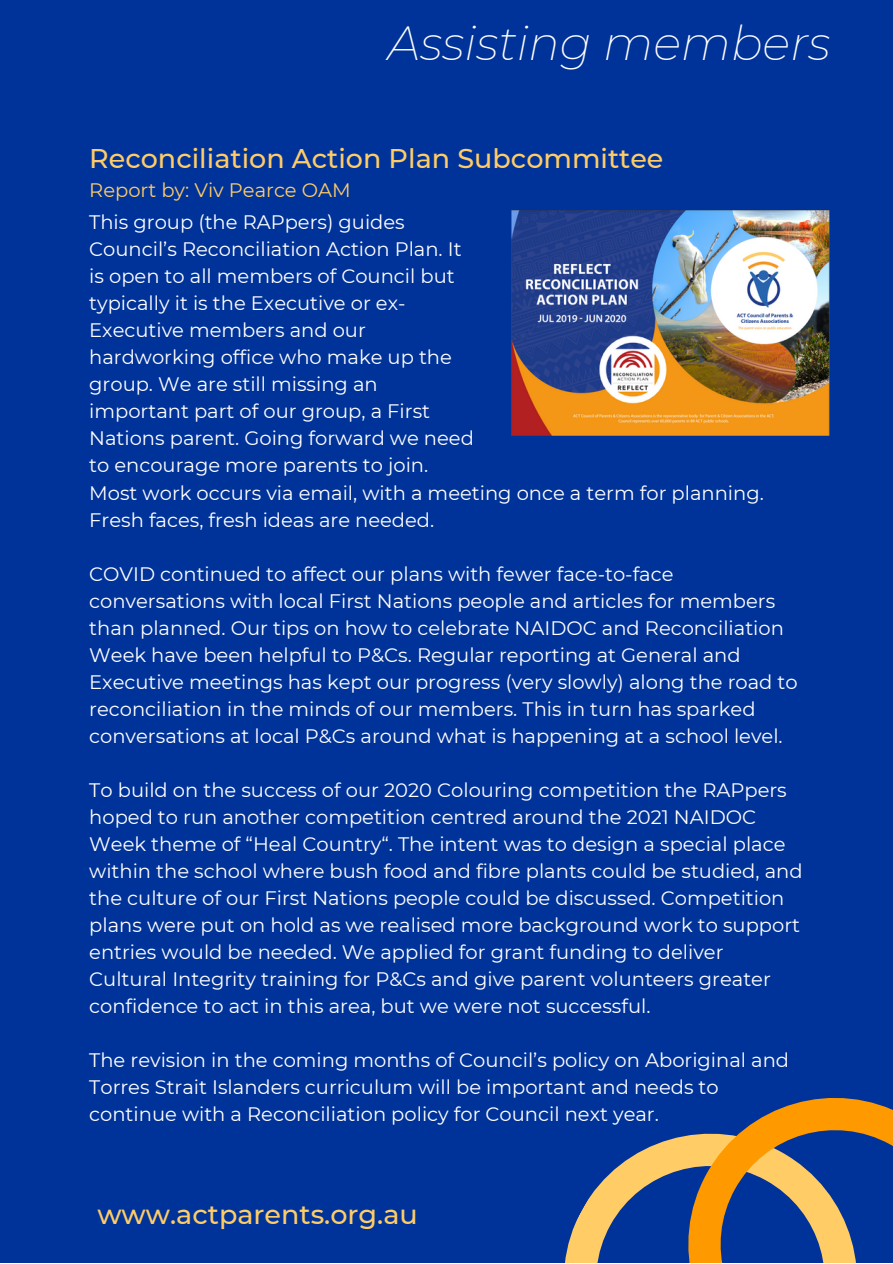
<style>
.page{position:relative;width:893px;height:1264px;background:#fff}
.page>*{position:absolute;margin:0;border:0;box-sizing:border-box;transform-origin:0 0}
.t1{font:italic 200 46.8px "Montserrat";color:#fff}
.t2{font:500 27px "Montserrat";color:#fc6}
.t3{font:19.5px/27px "Montserrat";color:#fff}
.t4{font:19.5px "Montserrat";color:#fc6}
</style>
<div class="page">
<div style="left:0;top:0;width:892px;height:1262px;background:#039"></div>
<svg style="left:565px;top:1154px;width:70px;height:108px"></svg>
<svg style="left:635px;top:1098px;width:257px;height:164px"></svg>
<img style="left:511px;top:211px;width:318px;height:224px">
<h1 class="t1" style="left:388px;top:15px;width:444px">Assisting members</h1>
<h2 class="t2" style="left:89px;top:142px;width:575px">Reconciliation Action Plan Subcommittee</h2>
<p class="t4" style="left:89px;top:178px;width:263px">Report by: Viv Pearce OAM</p>
<p class="t3" style="left:89px;top:208px;width:676px">This group (the RAPpers) guides<br>Council’s Reconciliation Action Plan. It<br>is open to all members of Council but<br>typically it is the Executive or ex-<br>Executive members and our<br>hardworking office who make up the<br>group. We are still missing an<br>important part of our group, a First<br>Nations parent. Going forward we need<br>to encourage more parents to join.<br>Most work occurs via email, with a meeting once a term for planning.<br>Fresh faces, fresh ideas are needed.</p>
<p class="t3" style="left:89px;top:560px;width:710px">COVID continued to affect our plans with fewer face-to-face conversations with local First Nations people and articles for members than planned. Our tips on how to celebrate NAIDOC and Reconciliation Week have been helpful to P&amp;Cs. Regular reporting at General and Executive meetings has kept our progress (very slowly) along the road to reconciliation in the minds of our members. This in turn has sparked conversations at local P&amp;Cs around what is happening at a school level.</p>
<p class="t3" style="left:89px;top:776px;width:714px">To build on the success of our 2020 Colouring competition the RAPpers hoped to run another competition centred around the 2021 NAIDOC Week theme of “Heal Country“. The intent was to design a special place within the school where bush food and fibre plants could be studied, and the culture of our First Nations people could be discussed. Competition plans were put on hold as we realised more background work to support entries would be needed. We applied for grant funding to deliver Cultural Integrity training for P&amp;Cs and give parent volunteers greater confidence to act in this area, but we were not successful.</p>
<p class="t3" style="left:89px;top:1046px;width:701px">The revision in the coming months of Council’s policy on Aboriginal and<br>Torres Strait Islanders curriculum will be important and needs to continue with a Reconciliation policy for Council next year.</p>
<h2 class="t2" style="left:97px;top:1197px;width:322px">www.actparents.org.au</h2>
</div>
